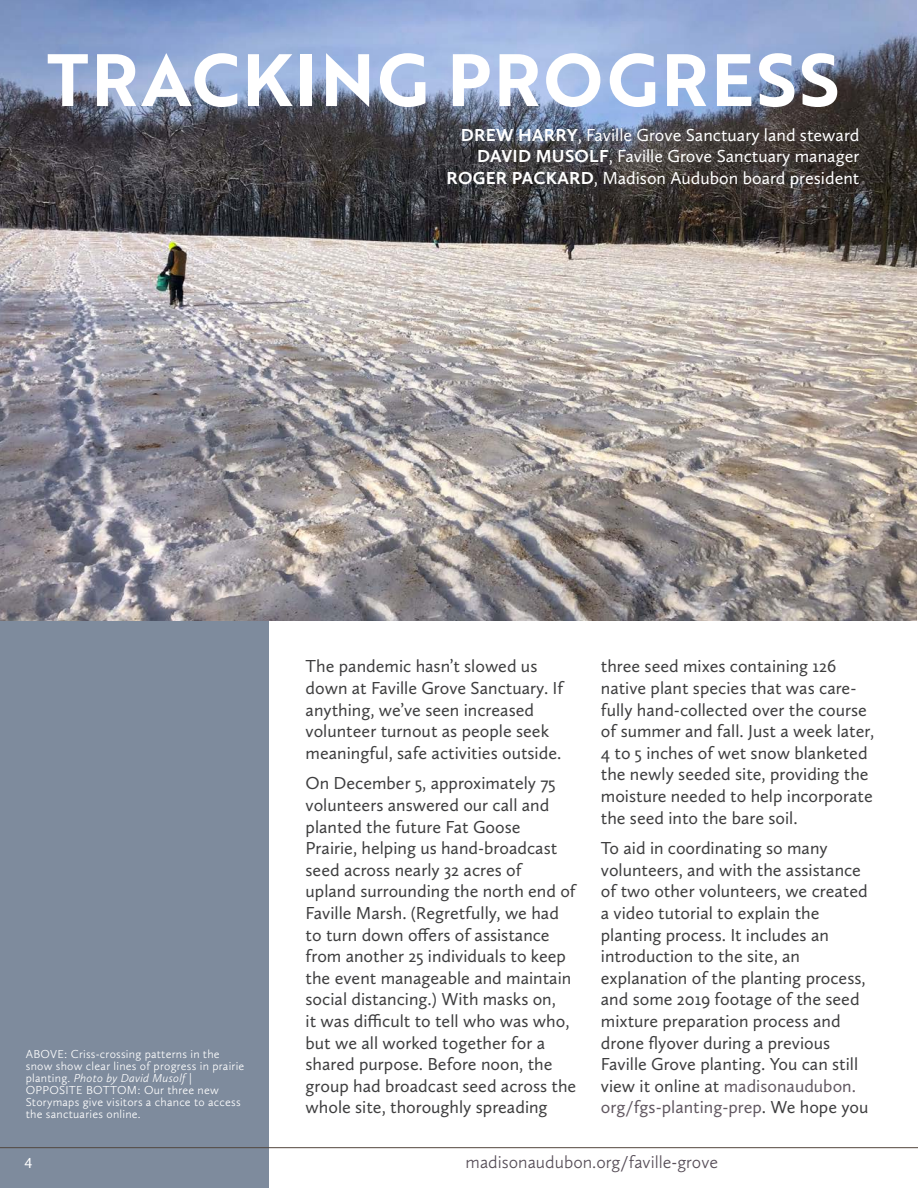
<style>
.page{position:relative;width:918px;height:1188px;background:#fff}
.page>*{position:absolute;margin:0;border:0;box-sizing:border-box;transform-origin:0 0}
.Subhead{font:72px "Brother 1816 Bold";letter-spacing:.04em;color:#fff}
.Subhead-2{font:18px/21.6px "Calluna Sans";color:#3e3e3f}
.Subhead-3{font:18px/21.6px "Calluna Sans";color:#fff;text-align:right}
.Subhead-4{font:300 18px "Calluna Sans";color:#564d57}
.t1{font:15px "Calluna Sans";color:#fff}
.t2{font:300 12px/12px "Calluna Sans";letter-spacing:.02em;color:#fff}
.s1{font-weight:700}
.s2{font-style:italic}
.s3{color:#625962}
</style>
<div class="page">
<div style="left:0;top:0;width:268px;height:1188px;background:#7e8b9d"></div>
<hr style="left:0;top:1147px;width:918px;height:1px;background:#52463d">
<img style="left:0;top:0;width:917px;height:621px">
<p class="Subhead" style="left:47px;top:25px;width:794px">TRACKING PROGRESS</p>
<p class="Subhead-3" style="left:446px;top:124px;width:415px"><span class="s1">DREW HARRY</span>, Faville Grove Sanctuary land steward<br><span class="s1">DAVID MUSOLF</span>, Faville Grove Sanctuary manager<br><span class="s1">ROGER PACKARD</span>, Madison Audubon board president</p>
<p class="t2" style="left:26px;top:1048px;width:220px">ABOVE: Criss-crossing patterns in the snow show clear lines of progress in prairie planting. <span class="s2">Photo by David Musolf</span> | OPPOSITE BOTTOM: Our three new Storymaps give visitors a chance to access the sanctuaries online.</p>
<p class="t1" style="left:24px;top:1154px;width:10px">4</p>
<p class="Subhead-2" style="left:306px;top:655px;width:259px">The pandemic hasn’t slowed us down at Faville Grove Sanctuary. If anything, we’ve seen increased volunteer turnout as people seek meaningful, safe activities outside.</p>
<p class="Subhead-2" style="left:306px;top:772px;width:272px">On December 5, approximately 75 volunteers answered our call and planted the future Fat Goose Prairie, helping us hand-broadcast seed across nearly 32 acres of upland surrounding the north end of Faville Marsh. (Regretfully, we had to turn down offers of assistance from another 25 individuals to keep the event manageable and maintain social distancing.) With masks on,<br>it was difficult to tell who was who, but we all worked together for a shared purpose. Before noon, the group had broadcast seed across the whole site, thoroughly spreading</p>
<p class="Subhead-2" style="left:601px;top:655px;width:275px">three seed mixes containing 126 native plant species that was care&shy;fully hand-collected over the course of summer and fall. Just a week later, 4 to 5 inches of wet snow blanketed the newly seeded site, providing the moisture needed to help incorporate the seed into the bare soil.</p>
<p class="Subhead-2" style="left:601px;top:837px;width:269px">To aid in coordinating so many volunteers, and with the assistance of two other volunteers, we created a video tutorial to explain the planting process. It includes an introduction to the site, an explanation of the planting process, and some 2019 footage of the seed mixture preparation process and drone flyover during a previous Faville Grove planting. You can still view it online at <span class="s3">madisonaudubon. org/fgs-planting-prep</span>. We hope you</p>
<p class="Subhead-4" style="left:466px;top:1151px;width:254px">madisonaudubon.org/faville-grove</p>
</div>
